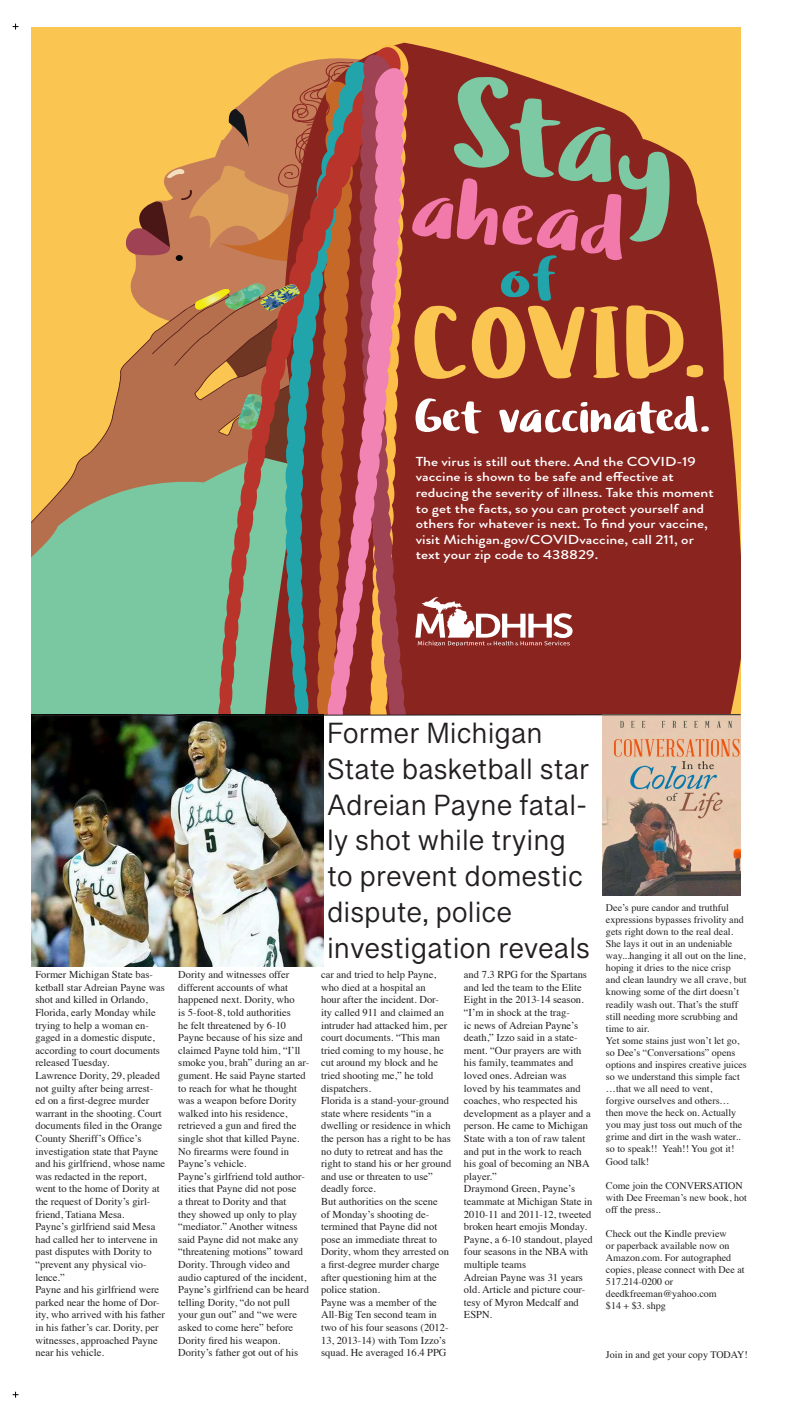
<style>
.page{position:relative;width:788px;height:1418px;background:#fff}
.page>*{position:absolute;margin:0;border:0;box-sizing:border-box;transform-origin:0 0}
.t1{font:103.25px "Ludicrous";color:#fbc552;scale:1.19 1}
.t2{font:61.34px "Ludicrous";color:#21a5aa;scale:1.19 1}
.t3{font:29.75px/35.7px "Tamil Sangam MN";color:#231f20}
.t4{font:500 13.04px/15.6px "Brandon Grotesque";color:#fff;scale:1.19 1}
.t5{font:10.5px/12.6px "Times";color:#231f20}
.t6{font:10.06px/12.1px "Times";color:#231f20}
</style>
<div class="page">
<svg style="left:13px;top:1391px;width:6px;height:6px"></svg>
<svg style="left:13px;top:24px;width:6px;height:6px"></svg>
<div style="left:32px;top:27px;width:708px;height:687px;background:#fbc552"></div>
<img style="left:32px;top:716px;width:291px;height:250px">
<img style="left:602px;top:716px;width:138px;height:179px">
<svg style="left:31px;top:43px;width:710px;height:673px"></svg>
<p class="t2" style="left:500px;top:238px;width:52px">of</p>
<p class="t1" style="left:413px;top:272px;width:249px">COVID.</p>
<p class="t4" style="left:415px;top:453px;width:252px">The virus is still out there. And the COVID-19 vaccine is shown to be safe and effective at reducing the severity of illness. Take this moment to get the facts, so you can protect yourself and others for whatever is next. To find your vaccine, visit Michigan.gov/COVIDvaccine, call 211, or text your zip code to 438829.</p>
<p class="t5" style="left:35px;top:967px;width:131px">Former Michigan State bas&shy;ketball star Adreian Payne was shot and killed in Orlando,<br>Florida, early Monday while trying to help a woman en&shy;gaged in a domestic dispute, according to court documents released Tuesday.</p>
<p class="t5" style="left:35px;top:1068px;width:131px">Lawrence Dority, 29, pleaded not guilty after being arrest&shy;ed on a first-degree murder warrant in the shooting. Court documents filed in the Orange<br>County Sheriff’s Office’s investigation state that Payne and his girlfriend, whose name was redacted in the report, went to the home of Dority at the request of Dority’s girl&shy;friend, Tatiana Mesa.</p>
<p class="t5" style="left:35px;top:1219px;width:124px">Payne’s girlfriend said Mesa had called her to intervene in past disputes with Dority to “prevent any physical vio&shy;lence.”</p>
<p class="t5" style="left:35px;top:1282px;width:131px">Payne and his girlfriend were parked near the home of Dor&shy;ity, who arrived with his father in his father’s car. Dority, per witnesses, approached Payne near his vehicle.</p>
<p class="t5" style="left:178px;top:967px;width:132px">Dority and witnesses offer different accounts of what happened next. Dority, who<br>is 5-foot-8, told authorities<br>he felt threatened by 6-10<br>Payne because of his size and claimed Payne told him, “I’ll smoke you, brah” during an ar&shy;gument. He said Payne started to reach for what he thought was a weapon before Dority walked into his residence, retrieved a gun and fired the single shot that killed Payne.</p>
<p class="t5" style="left:178px;top:1143px;width:112px">No firearms were found in<br>Payne’s vehicle.</p>
<p class="t5" style="left:178px;top:1169px;width:132px">Payne’s girlfriend told author&shy;ities that Payne did not pose<br>a threat to Dority and that<br>they showed up only to play “mediator.” Another witness said Payne did not make any “threatening motions” toward<br>Dority. Through video and audio captured of the incident,<br>Payne’s girlfriend can be heard telling Dority, “do not pull your gun out” and “we were asked to come here” before<br>Dority fired his weapon.</p>
<p class="t5" style="left:178px;top:1345px;width:121px">Dority’s father got out of his</p>
<p class="t3" style="left:327px;top:715px;width:264px">Former Michigan<br>State basketball star<br>Adreian Payne fatal&shy;ly shot while trying to prevent domestic dispute, police</p>
<p class="t3" style="left:327px;top:929px;width:264px">investigation reveals</p>
<p class="t5" style="left:321px;top:967px;width:128px">car and tried to help Payne, who died at a hospital an hour after the incident. Dor&shy;ity called 911 and claimed an intruder had attacked him, per court documents. “This man tried coming to my house, he cut around my block and he tried shooting me,” he told dispatchers.</p>
<p class="t5" style="left:321px;top:1093px;width:132px">Florida is a stand-your-ground state where residents “in a dwelling or residence in which the person has a right to be has no duty to retreat and has the right to stand his or her ground and use or threaten to use” deadly force.</p>
<p class="t5" style="left:321px;top:1194px;width:129px">But authorities on the scene of Monday’s shooting de&shy;termined that Payne did not pose an immediate threat to<br>Dority, whom they arrested on a first-degree murder charge after questioning him at the police station.</p>
<p class="t5" style="left:321px;top:1295px;width:129px">Payne was a member of the<br>All-Big Ten second team in two of his four seasons (2012-<br>13, 2013-14) with Tom Izzo’s squad. He averaged 16.4 PPG</p>
<p class="t5" style="left:464px;top:967px;width:125px">and 7.3 RPG for the Spartans and led the team to the Elite<br>Eight in the 2013-14 season.</p>
<p class="t5" style="left:464px;top:1005px;width:128px">“I’m in shock at the trag-<br>ic news of Adreian Payne’s death,” Izzo said in a state&shy;ment. “Our prayers are with his family, teammates and loved ones. Adreian was loved by his teammates and coaches, who respected his development as a player and a person. He came to Michigan<br>State with a ton of raw talent and put in the work to reach his goal of becoming an NBA player.”</p>
<p class="t5" style="left:464px;top:1181px;width:130px">Draymond Green, Payne’s teammate at Michigan State in<br>2010-11 and 2011-12, tweeted broken heart emojis Monday.</p>
<p class="t5" style="left:464px;top:1232px;width:130px">Payne, a 6-10 standout, played four seasons in the NBA with multiple teams</p>
<p class="t5" style="left:464px;top:1269px;width:123px">Adreian Payne was 31 years old. Article and picture cour&shy;tesy of Myron Medcalf and<br>ESPN.</p>
<p class="t6" style="left:606px;top:900px;width:142px">Dee’s pure candor and truthful expressions bypasses frivolity and gets right down to the real deal.<br>She lays it out in an undeniable way...hanging it all out on the line, hoping it dries to the nice crisp and clean laundry we all crave, but knowing some of the dirt doesn’t readily wash out. That’s the stuff still needing more scrubbing and time to air.</p>
<p class="t6" style="left:606px;top:1033px;width:142px">Yet some stains just won’t let go, so Dee’s “Conversations” opens options and inspires creative juices so we understand this simple fact …that we all need to vent,</p>
<p class="t6" style="left:606px;top:1093px;width:138px">forgive ourselves and others… then move the heck on. Actually you may just toss out much of the grime and dirt in the wash water.. so to speak!! Yeah!! You got it!<br>Good talk!</p>
<p class="t6" style="left:606px;top:1178px;width:142px">Come join the CONVERSATION with Dee Freeman’s new book, hot off the press..</p>
<p class="t6" style="left:606px;top:1226px;width:140px">Check out the Kindle preview<br>or paperback available now on<br>Amazon.com. For autographed copies, please connect with Dee at<br>517.214-0200 or</p>
<p class="t6" style="left:606px;top:1287px;width:112px">deedkfreeman@yahoo.com</p>
<p class="t6" style="left:606px;top:1299px;width:61px">$14 + $3. shpg</p>
<p class="t6" style="left:606px;top:1347px;width:143px">Join in and get your copy TODAY!</p>
</div>
